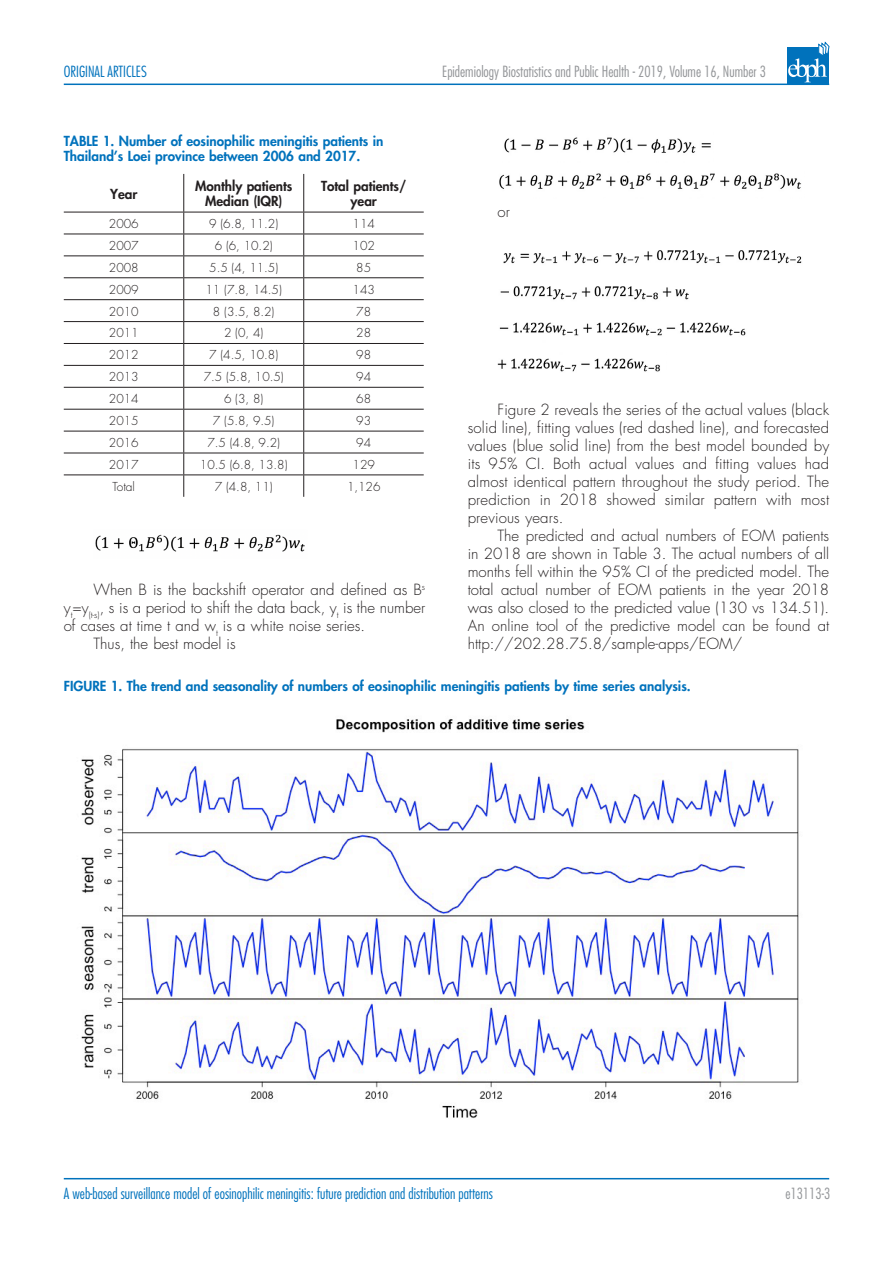
<style>
.page{position:relative;width:893px;height:1263px;background:#fff}
.page>*{position:absolute;margin:0;border:0;box-sizing:border-box;transform-origin:0 0}
.Testo_Ariticolo{font:300 15px/18px "Futura Std";color:#231f20;text-align:justify}
.t1{font:300 condensed 15px "Futura Std";color:#0072bc}
.t2{font:300 condensed 15px "Futura Std";color:#939598}
.Titoli_Tabelle{font:800 13.5px/15px "Futura Std";color:#0072bc}
.Titoletti_Minuscoli{font:800 13.5px/15px "Futura Std";color:#231f20;text-align:center}
.Testo_Tabelle{font:300 12px "Futura Std";color:#231f20}
</style>
<div class="page">
<hr style="left:64px;top:84px;width:765px;height:1px;background:#0072bc">
<hr style="left:64px;top:1178px;width:765px;height:1px;background:#0072bc">
<svg style="left:787px;top:47px;width:42px;height:37px"></svg>
<svg style="left:788px;top:42px;width:41px;height:40px"></svg>
<img style="left:95px;top:534px;width:210px;height:18px">
<img style="left:504px;top:137px;width:207px;height:16px">
<img style="left:499px;top:173px;width:302px;height:16px">
<img style="left:503px;top:250px;width:299px;height:14px">
<img style="left:500px;top:286px;width:189px;height:14px">
<img style="left:499px;top:322px;width:247px;height:14px">
<img style="left:497px;top:358px;width:163px;height:14px">
<hr style="left:64px;top:212px;width:120px;height:1px;background:#231f20">
<hr style="left:184px;top:212px;width:120px;height:1px;background:#231f20">
<hr style="left:304px;top:212px;width:120px;height:1px;background:#231f20">
<hr style="left:183px;top:174px;width:1px;height:38px;background:#231f20">
<hr style="left:303px;top:174px;width:1px;height:38px;background:#231f20">
<hr style="left:64px;top:234px;width:120px;height:1px;background:#231f20">
<hr style="left:184px;top:234px;width:120px;height:1px;background:#231f20">
<hr style="left:304px;top:234px;width:120px;height:1px;background:#231f20">
<hr style="left:64px;top:255px;width:120px;height:1px;background:#231f20">
<hr style="left:184px;top:255px;width:120px;height:1px;background:#231f20">
<hr style="left:304px;top:255px;width:120px;height:1px;background:#231f20">
<hr style="left:64px;top:277px;width:120px;height:1px;background:#231f20">
<hr style="left:184px;top:277px;width:120px;height:1px;background:#231f20">
<hr style="left:304px;top:277px;width:120px;height:1px;background:#231f20">
<hr style="left:64px;top:299px;width:120px;height:1px;background:#231f20">
<hr style="left:184px;top:299px;width:120px;height:1px;background:#231f20">
<hr style="left:304px;top:299px;width:120px;height:1px;background:#231f20">
<hr style="left:64px;top:321px;width:120px;height:1px;background:#231f20">
<hr style="left:184px;top:321px;width:120px;height:1px;background:#231f20">
<hr style="left:304px;top:321px;width:120px;height:1px;background:#231f20">
<hr style="left:64px;top:343px;width:120px;height:1px;background:#231f20">
<hr style="left:184px;top:343px;width:120px;height:1px;background:#231f20">
<hr style="left:304px;top:343px;width:120px;height:1px;background:#231f20">
<hr style="left:64px;top:365px;width:120px;height:1px;background:#231f20">
<hr style="left:184px;top:365px;width:120px;height:1px;background:#231f20">
<hr style="left:304px;top:365px;width:120px;height:1px;background:#231f20">
<hr style="left:64px;top:387px;width:120px;height:1px;background:#231f20">
<hr style="left:184px;top:387px;width:120px;height:1px;background:#231f20">
<hr style="left:304px;top:387px;width:120px;height:1px;background:#231f20">
<hr style="left:64px;top:409px;width:120px;height:1px;background:#231f20">
<hr style="left:184px;top:409px;width:120px;height:1px;background:#231f20">
<hr style="left:304px;top:409px;width:120px;height:1px;background:#231f20">
<hr style="left:64px;top:431px;width:120px;height:1px;background:#231f20">
<hr style="left:184px;top:431px;width:120px;height:1px;background:#231f20">
<hr style="left:304px;top:431px;width:120px;height:1px;background:#231f20">
<hr style="left:64px;top:453px;width:120px;height:1px;background:#231f20">
<hr style="left:184px;top:453px;width:120px;height:1px;background:#231f20">
<hr style="left:304px;top:453px;width:120px;height:1px;background:#231f20">
<hr style="left:64px;top:474px;width:120px;height:1px;background:#231f20">
<hr style="left:184px;top:474px;width:120px;height:1px;background:#231f20">
<svg style="left:183px;top:212px;width:1px;height:285px"></svg>
<hr style="left:304px;top:474px;width:120px;height:1px;background:#231f20">
<svg style="left:303px;top:212px;width:1px;height:285px"></svg>
<img style="left:81px;top:719px;width:718px;height:400px">
<p class="t1" style="left:64px;top:62px;width:85px">ORIGINAL ARTICLES</p>
<p class="t2" style="left:442px;top:62px;width:325px">Epidemiology Biostatistics and Public Health - 2019, Volume 16, Number 3</p>
<p class="Titoli_Tabelle" style="left:64px;top:134px;width:321px">TABLE 1. Number of eosinophilic meningitis patients in<br>Thailand’s Loei province between 2006 and 2017.</p>
<p class="Titoletti_Minuscoli" style="left:110px;top:186px;width:29px">Year</p>
<p class="Titoletti_Minuscoli" style="left:195px;top:179px;width:99px">Monthly patients</p>
<p class="Titoletti_Minuscoli" style="left:205px;top:194px;width:79px">Median (IQR)</p>
<p class="Titoletti_Minuscoli" style="left:321px;top:179px;width:87px">Total patients/ year</p>
<p class="Testo_Tabelle" style="left:109px;top:216px;width:31px">2006</p>
<p class="Testo_Tabelle" style="left:209px;top:216px;width:70px">9 (6.8, 11.2)</p>
<p class="Testo_Tabelle" style="left:353px;top:216px;width:24px">114</p>
<p class="Testo_Tabelle" style="left:109px;top:238px;width:31px">2007</p>
<p class="Testo_Tabelle" style="left:215px;top:238px;width:59px">6 (6, 10.2)</p>
<p class="Testo_Tabelle" style="left:353px;top:238px;width:24px">102</p>
<p class="Testo_Tabelle" style="left:109px;top:260px;width:31px">2008</p>
<p class="Testo_Tabelle" style="left:209px;top:260px;width:70px">5.5 (4, 11.5)</p>
<p class="Testo_Tabelle" style="left:356px;top:260px;width:16px">85</p>
<p class="Testo_Tabelle" style="left:109px;top:282px;width:31px">2009</p>
<p class="Testo_Tabelle" style="left:206px;top:282px;width:78px">11 (7.8, 14.5)</p>
<p class="Testo_Tabelle" style="left:353px;top:282px;width:24px">143</p>
<p class="Testo_Tabelle" style="left:109px;top:304px;width:31px">2010</p>
<p class="Testo_Tabelle" style="left:213px;top:304px;width:63px">8 (3.5, 8.2)</p>
<p class="Testo_Tabelle" style="left:356px;top:304px;width:16px">78</p>
<p class="Testo_Tabelle" style="left:109px;top:326px;width:31px">2011</p>
<p class="Testo_Tabelle" style="left:224px;top:326px;width:41px">2 (0, 4)</p>
<p class="Testo_Tabelle" style="left:356px;top:326px;width:16px">28</p>
<p class="Testo_Tabelle" style="left:109px;top:348px;width:31px">2012</p>
<p class="Testo_Tabelle" style="left:209px;top:348px;width:70px">7 (4.5, 10.8)</p>
<p class="Testo_Tabelle" style="left:356px;top:348px;width:16px">98</p>
<p class="Testo_Tabelle" style="left:109px;top:370px;width:31px">2013</p>
<p class="Testo_Tabelle" style="left:204px;top:370px;width:82px">7.5 (5.8, 10.5)</p>
<p class="Testo_Tabelle" style="left:356px;top:370px;width:16px">94</p>
<p class="Testo_Tabelle" style="left:109px;top:391px;width:31px">2014</p>
<p class="Testo_Tabelle" style="left:224px;top:391px;width:41px">6 (3, 8)</p>
<p class="Testo_Tabelle" style="left:356px;top:391px;width:16px">68</p>
<p class="Testo_Tabelle" style="left:109px;top:413px;width:31px">2015</p>
<p class="Testo_Tabelle" style="left:213px;top:413px;width:63px">7 (5.8, 9.5)</p>
<p class="Testo_Tabelle" style="left:356px;top:413px;width:16px">93</p>
<p class="Testo_Tabelle" style="left:109px;top:435px;width:31px">2016</p>
<p class="Testo_Tabelle" style="left:207px;top:435px;width:74px">7.5 (4.8, 9.2)</p>
<p class="Testo_Tabelle" style="left:356px;top:435px;width:16px">94</p>
<p class="Testo_Tabelle" style="left:109px;top:457px;width:31px">2017</p>
<p class="Testo_Tabelle" style="left:200px;top:457px;width:89px">10.5 (6.8, 13.8)</p>
<p class="Testo_Tabelle" style="left:353px;top:457px;width:24px">129</p>
<p class="Testo_Tabelle" style="left:113px;top:479px;width:24px">Total</p>
<p class="Testo_Tabelle" style="left:215px;top:479px;width:59px">7 (4.8, 11)</p>
<p class="Testo_Tabelle" style="left:347px;top:479px;width:35px">1,126</p>
<p class="Testo_Ariticolo" style="left:64px;top:581px;width:363px;text-indent:30px">When B is the backshift operator and defined as B<sup>s </sup>y<sub>t</sub>=y<sub>(t-s)</sub>, s is a period to shift the data back, y<sub>t</sub> is the number of cases at time t and w<sub>t</sub> is a white noise series.</p>
<p class="Testo_Ariticolo" style="left:94px;top:635px;width:144px">Thus, the best model is</p>
<p class="Testo_Ariticolo" style="left:497px;top:203px;width:14px">or</p>
<p class="Testo_Ariticolo" style="left:468px;top:401px;width:363px;text-indent:30px">Figure 2 reveals the series of the actual values (black solid line), fitting values (red dashed line), and forecasted values (blue solid line) from the best model bounded by its 95% CI. Both actual values and fitting values had almost identical pattern throughout the study period. The prediction in 2018 showed similar pattern with most previous years.</p>
<p class="Testo_Ariticolo" style="left:468px;top:527px;width:363px;text-indent:30px">The predicted and actual numbers of EOM patients in 2018 are shown in Table 3. The actual numbers of all months fell within the 95% CI of the predicted model. The total actual number of EOM patients in the year 2018 was also closed to the predicted value (130 vs 134.51).<br>An online tool of the predictive model can be found at http://202.28.75.8/sample-apps/EOM/</p>
<p class="Titoli_Tabelle" style="left:64px;top:678px;width:628px">FIGURE 1. The trend and seasonality of numbers of eosinophilic meningitis patients by time series analysis.</p>
<p class="t1" style="left:64px;top:1184px;width:431px">A web-based surveillance model of eosinophilic meningitis: future prediction and distribution patterns</p>
<p class="t2" style="left:785px;top:1184px;width:46px">e13113-3</p>
</div>
